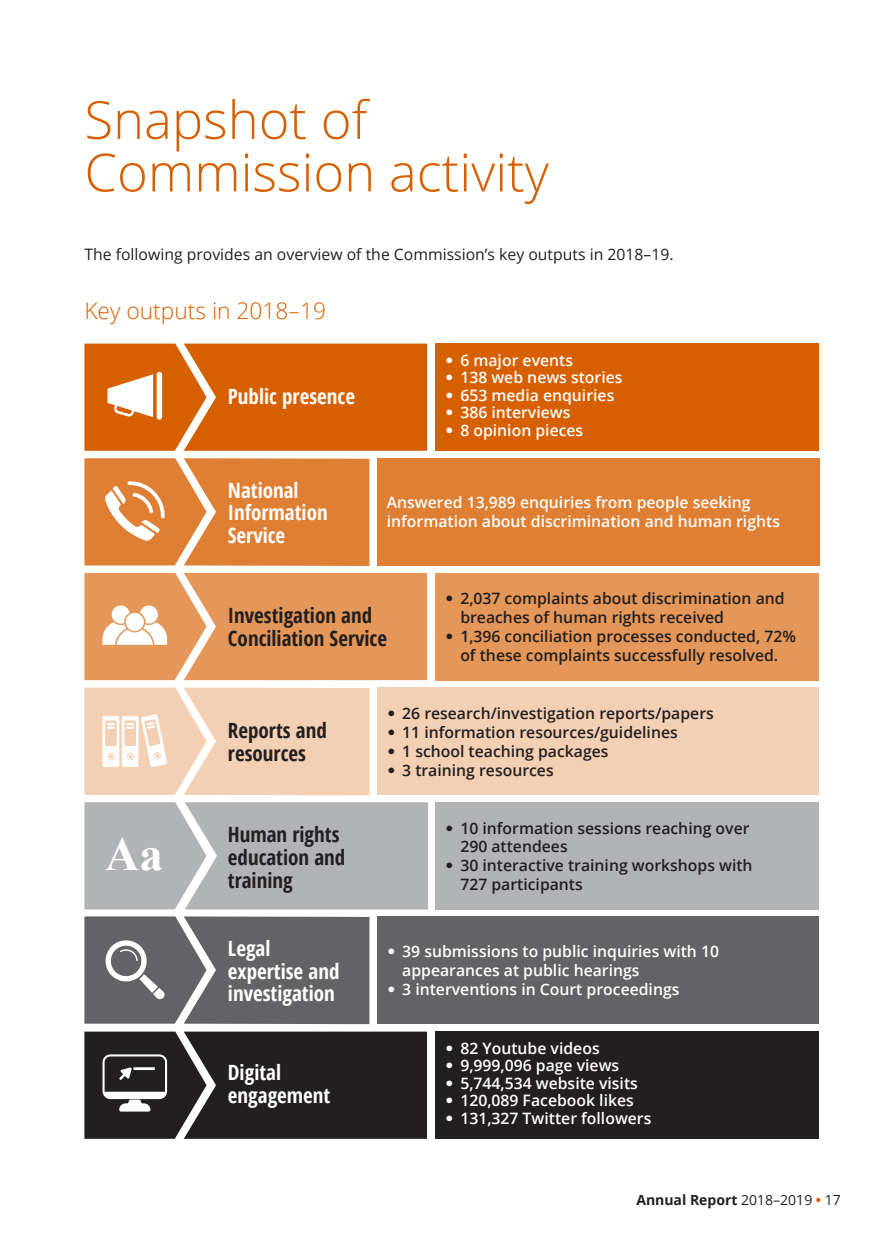
<style>
.page{position:relative;width:874px;height:1241px;background:#fff}
.page>*{position:absolute;margin:0;border:0;box-sizing:border-box;transform-origin:0 0}
.t1{font:300 52.5px/52.5px "Open Sans";color:#d65f00}
.t2{font:700 47.25px "Times New Roman";color:#fff}
.Heading_2_-_Tutti{font:300 22.75px "Open Sans";color:#d65f00}
.Snapshot_-_Etichette{font:700 21px/22.8px "Open Sans Condensed";color:#fff}
.Snapshot_-_Etichette-2{font:700 21px/22.8px "Open Sans Condensed";color:#231f20}
.Snapshot_-_Bullets{font:600 15.75px/18.9px "Open Sans";color:#fff}
.t3{font:600 15.75px/18.9px "Open Sans";color:#231f20}
.t4{font:15.75px "Open Sans";color:#231f20}
.t5{font:700 14px "Open Sans";color:#231f20}
.s1{font-family:"Helvetica Neue LT Pro";font-weight:400}
.s2{font-weight:400}
.s3{color:#d65f00}
</style>
<div class="page">
<div style="left:435px;top:343px;width:384px;height:107px;background:#d65f00"></div>
<div style="left:377px;top:458px;width:442px;height:107px;background:#de7f33"></div>
<div style="left:435px;top:573px;width:384px;height:107px;background:#e49759"></div>
<div style="left:84px;top:802px;width:344px;height:107px;background:#b2b3b7"></div>
<div style="left:435px;top:802px;width:384px;height:107px;background:#b2b3b7"></div>
<div style="left:435px;top:1031px;width:384px;height:107px;background:#231f20"></div>
<div style="left:377px;top:687px;width:442px;height:108px;background:#f3cfb3"></div>
<div style="left:377px;top:916px;width:442px;height:107px;background:#636366"></div>
<svg style="left:84px;top:343px;width:343px;height:107px;background:#d86a12"></svg>
<div style="left:156px;top:372px;width:6px;height:47px;background:#fff;border-radius:3px"></div>
<svg style="left:84px;top:458px;width:285px;height:108px;background:#e08842"></svg>
<svg style="left:84px;top:573px;width:343px;height:107px;background:#e69e65"></svg>
<svg style="left:84px;top:687px;width:285px;height:108px;background:#f4d3ba"></svg>
<svg style="left:84px;top:916px;width:285px;height:107px;background:#6d6d70"></svg>
<svg style="left:84px;top:1031px;width:343px;height:107px;background:#302d2e"></svg>
<hr style="left:133px;top:1067px;width:22px;height:2px;background:#fff">
<p class="t1" style="left:84px;top:92px;width:465px">Snapshot of<br>Commission activity</p>
<p class="t4" style="left:84px;top:244px;width:590px">The following provides an overview of the Commission’s key outputs in 2018–19.</p>
<p class="Heading_2_-_Tutti" style="left:84px;top:295px;width:243px">Key outputs in 2018–19</p>
<p class="Snapshot_-_Etichette" style="left:228px;top:385px;width:128px">Public presence</p>
<p class="Snapshot_-_Etichette" style="left:228px;top:478px;width:101px">National<br>Information<br>Service</p>
<p class="Snapshot_-_Bullets" style="left:445px;top:350px;width:129px"><span class="s1">•</span> 6 major events</p>
<p class="Snapshot_-_Bullets" style="left:445px;top:367px;width:178px"><span class="s1">•</span> 138 web news stories</p>
<p class="Snapshot_-_Bullets" style="left:445px;top:385px;width:170px"><span class="s1">•</span> 653 media enquiries</p>
<p class="Snapshot_-_Bullets" style="left:445px;top:402px;width:126px"><span class="s1">•</span> 386 interviews</p>
<p class="Snapshot_-_Bullets" style="left:445px;top:420px;width:139px"><span class="s1">•</span> 8 opinion pieces</p>
<p class="Snapshot_-_Bullets" style="left:386px;top:493px;width:394px">Answered 13,989 enquiries from people seeking information about discrimination and human rights</p>
<p class="Snapshot_-_Etichette-2" style="left:228px;top:603px;width:160px">Investigation and<br>Conciliation Service</p>
<p class="t3" style="left:460px;top:588px;width:325px;text-indent:-15px"><span class="s1">•</span> 2,037 complaints about discrimination and breaches of human rights received</p>
<p class="t3" style="left:445px;top:626px;width:352px;text-align:center"><span class="s1">•</span> 1,396 conciliation processes conducted, 72% of these complaints successfully resolved.</p>
<p class="t2" style="left:105px;top:820px;width:59px">Aa</p>
<p class="Snapshot_-_Etichette-2" style="left:228px;top:718px;width:100px">Reports and resources</p>
<p class="Snapshot_-_Etichette-2" style="left:228px;top:822px;width:119px">Human rights education and training</p>
<p class="Snapshot_-_Etichette" style="left:228px;top:936px;width:113px">Legal expertise and investigation</p>
<p class="Snapshot_-_Etichette" style="left:228px;top:1060px;width:104px">Digital engagement</p>
<p class="t3" style="left:387px;top:703px;width:328px"><span class="s1">•</span> 26 research/investigation reports/papers</p>
<p class="t3" style="left:387px;top:722px;width:292px"><span class="s1">•</span> 11 information resources/guidelines</p>
<p class="t3" style="left:387px;top:741px;width:223px"><span class="s1">•</span> 1 school teaching packages</p>
<p class="t3" style="left:387px;top:760px;width:168px"><span class="s1">•</span> 3 training resources</p>
<p class="t3" style="left:460px;top:817px;width:290px;text-indent:-15px"><span class="s1">•</span> 10 information sessions reaching over<br>290 attendees</p>
<p class="t3" style="left:460px;top:855px;width:294px;text-indent:-15px"><span class="s1">•</span> 30 interactive training workshops with<br>727 participants</p>
<p class="Snapshot_-_Bullets" style="left:402px;top:941px;width:318px;text-indent:-15px"><span class="s1">•</span> 39 submissions to public inquiries with 10 appearances at public hearings</p>
<p class="Snapshot_-_Bullets" style="left:387px;top:979px;width:293px"><span class="s1">•</span> 3 interventions in Court proceedings</p>
<p class="Snapshot_-_Bullets" style="left:445px;top:1037px;width:156px"><span class="s1">•</span> 82 Youtube videos</p>
<p class="Snapshot_-_Bullets" style="left:445px;top:1055px;width:175px"><span class="s1">•</span> 9,999,096 page views</p>
<p class="Snapshot_-_Bullets" style="left:445px;top:1072px;width:194px"><span class="s1">•</span> 5,744,534 website visits</p>
<p class="Snapshot_-_Bullets" style="left:445px;top:1090px;width:190px"><span class="s1">•</span> 120,089 Facebook likes</p>
<p class="Snapshot_-_Bullets" style="left:445px;top:1107px;width:207px"><span class="s1">•</span> 131,327 Twitter followers</p>
<p class="t5" style="left:636px;top:1189px;width:206px">Annual Report <span class="s2">2018–2019</span> <span class="s3">•</span> <span class="s2">17</span></p>
</div>
